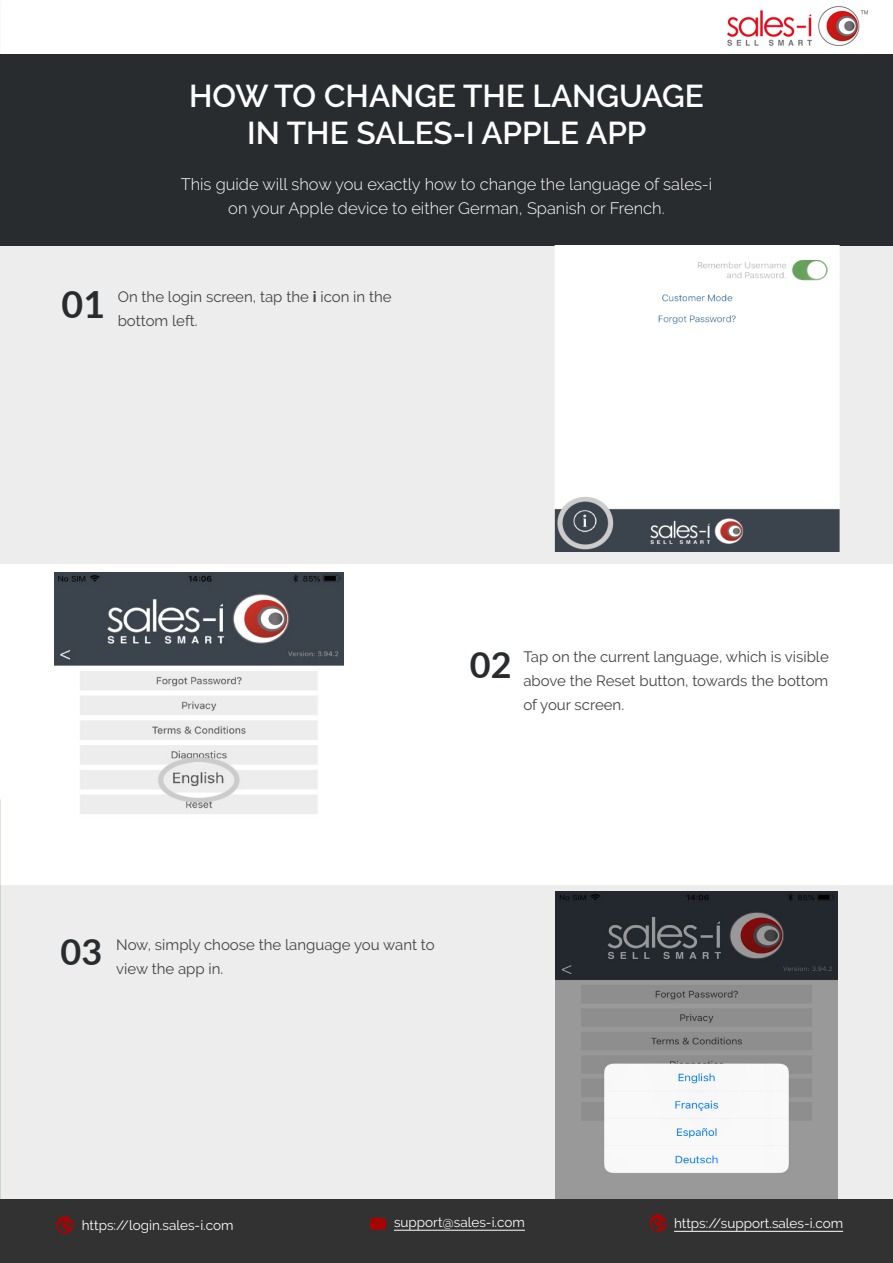
<style>
.page{position:relative;width:893px;height:1263px;background:#fff}
.page>*{position:absolute;margin:0;border:0;box-sizing:border-box;transform-origin:0 0}
.t1{font:700 37.5px "Lato";color:#292c2f}
.t2{font:700 36px "Lato";color:#292c2f}
.t3{font:600 31.5px "Raleway";color:#fff}
.t4{font:300 16.5px "Raleway";color:#fff}
.t5{font:15px/24px "Raleway";color:#434343}
.t6{font:13.5px "Raleway";color:#fff}
.s1{font-weight:700}
</style>
<div class="page">
<div style="left:0;top:247px;width:893px;height:317px;background:#ededed"></div>
<div style="left:0;top:54px;width:893px;height:192px;background:#292c2f"></div>
<img style="left:555px;top:247px;width:285px;height:304px">
<img style="left:727px;top:6px;width:140px;height:40px">
<img style="left:54px;top:572px;width:289px;height:242px">
<div style="left:0;top:885px;width:893px;height:378px;background:#ededed"></div>
<img style="left:555px;top:892px;width:283px;height:307px">
<div style="left:0;top:1199px;width:893px;height:64px;background:#323232"></div>
<svg style="left:370px;top:1218px;width:16px;height:11px"></svg>
<svg style="left:649px;top:1214px;width:18px;height:18px"></svg>
<hr style="left:394px;top:1230px;width:131px;height:1px;background:#fff">
<hr style="left:674px;top:1231px;width:169px;height:1px;background:#fff">
<svg style="left:56px;top:1216px;width:18px;height:18px"></svg>
<p class="t3" style="left:189px;top:77px;width:516px">HOW TO CHANGE THE LANGUAGE</p>
<p class="t3" style="left:247px;top:115px;width:401px">IN THE SALES-I APPLE APP</p>
<p class="t4" style="left:181px;top:175px;width:533px">This guide will show you exactly how to change the language of sales-i</p>
<p class="t4" style="left:228px;top:199px;width:438px">on your Apple device to either German, Spanish or French.</p>
<p class="t1" style="left:62px;top:277px;width:45px">01</p>
<p class="t5" style="left:118px;top:285px;width:275px">On the login screen, tap the <span class="s1">i</span> icon in the bottom left.</p>
<p class="t2" style="left:470px;top:638px;width:43px">02</p>
<p class="t5" style="left:523px;top:644px;width:307px;text-align:justify">Tap on the current language, which is visible above the Reset button, towards the bottom of your screen.</p>
<p class="t2" style="left:61px;top:925px;width:43px">03</p>
<p class="t5" style="left:116px;top:932px;width:320px">Now, simply choose the language you want to</p>
<p class="t5" style="left:116px;top:956px;width:109px">view the app in.</p>
<p class="t6" style="left:82px;top:1217px;width:153px">https://login.sales-i.com</p>
<p class="t6" style="left:394px;top:1214px;width:132px">support@sales-i.com</p>
<p class="t6" style="left:674px;top:1216px;width:171px">https://support.sales-i.com</p>
</div>
